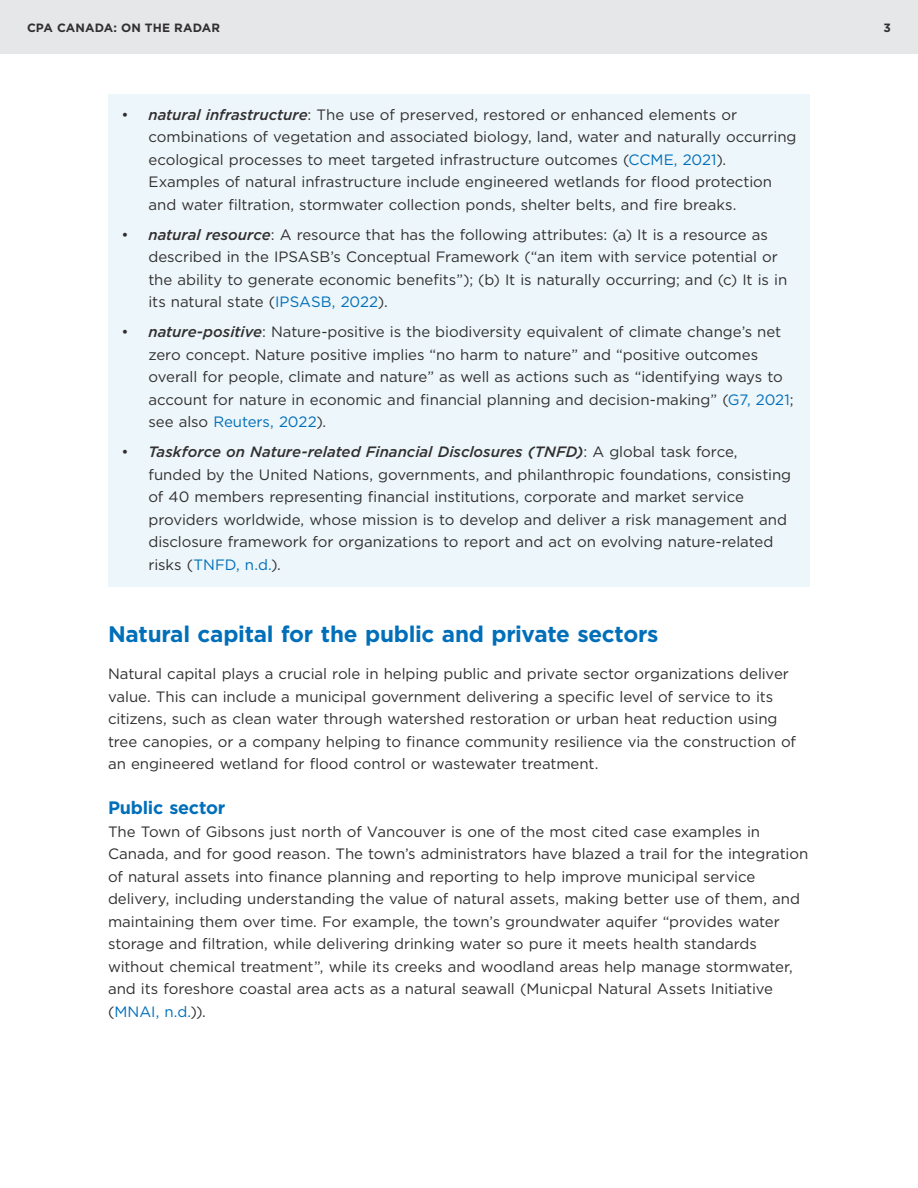
<style>
.page{position:relative;width:918px;height:1188px;background:#fff}
.page>*{position:absolute;margin:0;border:0;box-sizing:border-box;transform-origin:0 0}
.t1{font:700 22.5px "Gotham";letter-spacing:-.01em;color:#006fba}
.t2{font:700 18px "Gotham";letter-spacing:-.015em;color:#006fba}
.para1{font:15px/22.5px "Gotham";letter-spacing:-.005em;color:#312f30}
.CPA__body{font:15px/22.5px "Gotham";letter-spacing:-.005em;color:#312f30}
.t3{font:700 12px "Gotham";letter-spacing:.005em;color:#312f30}
.s1{font-weight:500;font-style:italic}
.s2{color:#006fba}
</style>
<div class="page">
<div style="left:0;top:0;width:918px;height:54px;background:#e6e7e9"></div>
<div style="left:108px;top:94px;width:702px;height:132px;background:#edf6fa"></div>
<div style="left:108px;top:214px;width:702px;height:110px;background:#edf6fa"></div>
<div style="left:108px;top:312px;width:702px;height:132px;background:#edf6fa"></div>
<div style="left:108px;top:432px;width:702px;height:154px;background:#edf6fa"></div>
<p class="t3" style="left:27px;top:20px;width:195px">CPA CANADA: ON THE RADAR</p>
<p class="t3" style="left:884px;top:20px;width:9px">3</p>
<p class="para1" style="left:148px;top:103px;width:650px;text-indent:-27px">• <span class="s1">natural infrastructure</span>: The use of preserved, restored or enhanced elements or combinations of vegetation and associated biology, land, water and naturally occurring ecological processes to meet targeted infrastructure outcomes (<span class="s2">CCME, 2021</span>).<br>Examples of natural infrastructure include engineered wetlands for flood protection and water filtration, stormwater collection ponds, shelter belts, and fire breaks.</p>
<p class="para1" style="left:148px;top:223px;width:640px;text-indent:-27px">• <span class="s1">natural resource</span>: A resource that has the following attributes: (a) It is a resource as described in the IPSASB’s Conceptual Framework (“an item with service potential or the ability to generate economic benefits”); (b) It is naturally occurring; and (c) It is in its natural state (<span class="s2">IPSASB, 2022</span>).</p>
<p class="para1" style="left:148px;top:321px;width:647px;text-indent:-27px">• <span class="s1">nature-positive</span>: Nature-positive is the biodiversity equivalent of climate change’s net zero concept. Nature positive implies “no harm to nature” and “positive outcomes overall for people, climate and nature” as well as actions such as “identifying ways to account for nature in economic and financial planning and decision-making” (<span class="s2">G7, 2021</span>; see also <span class="s2">Reuters, 2022</span>).</p>
<p class="para1" style="left:148px;top:441px;width:644px;text-indent:-27px">• <span class="s1">Taskforce on Nature-related Financial Disclosures (TNFD)</span>: A global task force, funded by the United Nations, governments, and philanthropic foundations, consisting of 40 members representing financial institutions, corporate and market service providers worldwide, whose mission is to develop and deliver a risk management and disclosure framework for organizations to report and act on evolving nature-related risks (<span class="s2">TNFD, n.d.</span>).</p>
<h3 class="t1" style="left:108px;top:619px;width:552px">Natural capital for the public and private sectors</h3>
<p class="CPA__body" style="left:108px;top:663px;width:690px">Natural capital plays a crucial role in helping public and private sector organizations deliver value. This can include a municipal government delivering a specific level of service to its citizens, such as clean water through watershed restoration or urban heat reduction using tree canopies, or a company helping to finance community resilience via the construction of an engineered wetland for flood control or wastewater treatment.</p>
<h4 class="t2" style="left:108px;top:796px;width:119px">Public sector</h4>
<p class="para1" style="left:108px;top:820px;width:702px">The Town of Gibsons just north of Vancouver is one of the most cited case examples in Canada, and for good reason. The town’s administrators have blazed a trail for the integration of natural assets into finance planning and reporting to help improve municipal service delivery, including understanding the value of natural assets, making better use of them, and maintaining them over time. For example, the town’s groundwater aquifer “provides water storage and filtration, while delivering drinking water so pure it meets health standards without chemical treatment”, while its creeks and woodland areas help manage stormwater, and its foreshore coastal area acts as a natural seawall (Municpal Natural Assets Initiative (<span class="s2">MNAI, n.d.</span>)).</p>
</div>
